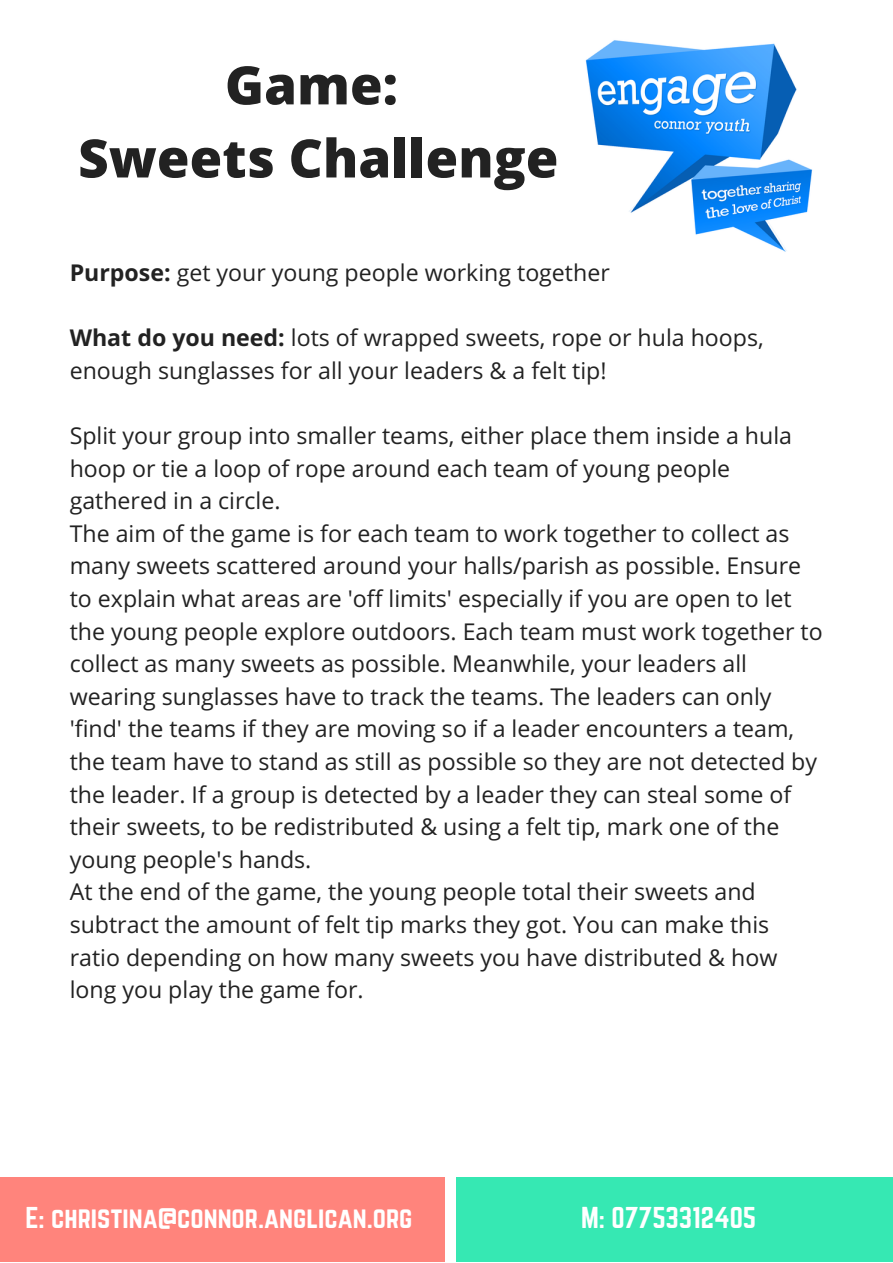
<style>
.page{position:relative;width:893px;height:1263px;background:#fff}
.page>*{position:absolute;margin:0;border:0;box-sizing:border-box;transform-origin:0 0}
.t1{font:800 52.95px/73.1px "Open Sans";color:#222;text-align:center}
.t2{font:26.4px "Norwester";color:#fff}
.t3{font:23.1px/32.5px "Open Sans";color:#222}
.s1{font-weight:700}
</style>
<div class="page">
<img style="left:585px;top:40px;width:228px;height:212px">
<div style="left:0;top:1177px;width:445px;height:84px;background:#ff847c"></div>
<div style="left:455px;top:1177px;width:437px;height:84px;background:#36e8b3"></div>
<h1 class="t1" style="left:78px;top:47px;width:482px">Game:<br>Sweets Challenge</h1>
<p class="t3" style="left:70px;top:256px;width:541px"><span class="s1">Purpose:</span> get your young people working together</p>
<p class="t3" style="left:70px;top:321px;width:695px"><span class="s1">What do you need:</span> lots of wrapped sweets, rope or hula hoops, enough sunglasses for all your leaders &amp; a felt tip!</p>
<p class="t3" style="left:70px;top:419px;width:754px">Split your group into smaller teams, either place them inside a hula hoop or tie a loop of rope around each team of young people gathered in a circle.<br>The aim of the game is for each team to work together to collect as many sweets scattered around your halls/parish as possible. Ensure to explain what areas are 'off limits' especially if you are open to let the young people explore outdoors. Each team must work together to collect as many sweets as possible. Meanwhile, your leaders all wearing sunglasses have to track the teams. The leaders can only 'find' the teams if they are moving so if a leader encounters a team, the team have to stand as still as possible so they are not detected by the leader. If a group is detected by a leader they can steal some of their sweets, to be redistributed &amp; using a felt tip, mark one of the young people's hands.<br>At the end of the game, the young people total their sweets and subtract the amount of felt tip marks they got. You can make this ratio depending on how many sweets you have distributed &amp; how long you play the game for.</p>
<p class="t2" style="left:25px;top:1204px;width:388px">E: christina@connor.anglican.org</p>
<p class="t2" style="left:581px;top:1204px;width:177px">M: 07753312405</p>
</div>
